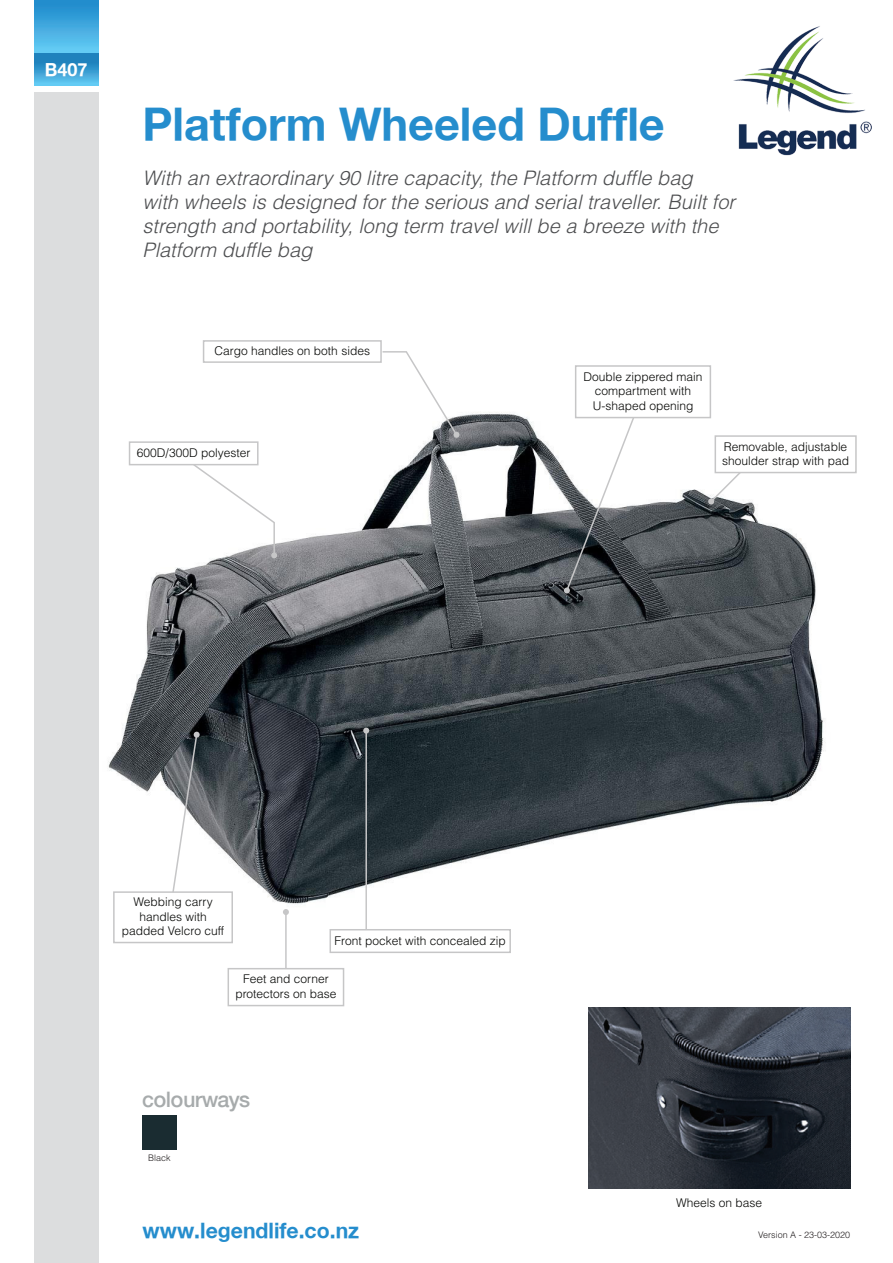
<style>
.page{position:relative;width:893px;height:1263px;background:#fff}
.page>*{position:absolute;margin:0;border:0;box-sizing:border-box;transform-origin:0 0}
.t1{font:700 45px "Helvetica Neue";color:#258dcd}
.t2{font:500 21.75px "Helvetica";color:#a7abac}
.t3{font:700 21.15px "Helvetica Neue";color:#258dcd}
.t4{font:italic 300 19.95px/24px "Helvetica LT Std";color:#4d4e50}
.t5{font:700 18px "Helvetica Neue";color:#fff}
.t6{font:300 12px/14.4px "Helvetica LT Std";color:#060705;text-align:center}
.t7{font:300 9px "Helvetica LT Std";color:#231f20}
</style>
<div class="page">
<div style="left:34px;top:0;width:64px;height:54px;background:linear-gradient(to bottom,#1c87c9,#67cdf5)"></div>
<svg style="left:34px;top:54px;width:64px;height:31px"></svg>
<div style="left:34px;top:93px;width:64px;height:1170px;background:#dcddde"></div>
<img style="left:733px;top:26px;width:139px;height:130px">
<img style="left:108px;top:341px;width:723px;height:667px">
<img style="left:588px;top:1008px;width:262px;height:180px">
<div style="left:113px;top:891px;width:120px;height:52px;border:2px solid #c6c6c7"></div>
<svg style="left:171px;top:732px;width:29px;height:162px"></svg>
<div style="left:228px;top:968px;width:116px;height:38px;border:2px solid #c6c6c7"></div>
<hr style="left:285px;top:912px;width:2px;height:57px;background:#c6c6c7">
<svg style="left:283px;top:909px;width:6px;height:6px"></svg>
<div style="left:129px;top:441px;width:130px;height:24px;border:2px solid #c6c6c7"></div>
<svg style="left:192px;top:462px;width:85px;height:96px"></svg>
<div style="left:203px;top:340px;width:179px;height:23px;border:2px solid #c6c6c7"></div>
<svg style="left:381px;top:350px;width:78px;height:88px"></svg>
<div style="left:142px;top:1115px;width:35px;height:34px;background:#1a2c31"></div>
<div style="left:575px;top:365px;width:136px;height:53px;border:2px solid #c6c6c7"></div>
<svg style="left:564px;top:416px;width:71px;height:177px"></svg>
<div style="left:715px;top:435px;width:142px;height:38px;border:2px solid #c6c6c7"></div>
<svg style="left:708px;top:470px;width:34px;height:35px"></svg>
<div style="left:329px;top:929px;width:182px;height:24px;border:2px solid #c6c6c7"></div>
<hr style="left:365px;top:731px;width:2px;height:199px;background:#c6c6c7">
<svg style="left:363px;top:728px;width:6px;height:6px"></svg>
<h3 class="t5" style="left:45px;top:58px;width:44px">B407</h3>
<h1 class="t1" style="left:142px;top:96px;width:524px">Platform Wheeled Duffle</h1>
<h3 class="t4" style="left:142px;top:166px;width:594px">With an extraordinary 90 litre capacity, the Platform duffle bag<br>with wheels is designed for the serious and serial traveller. Built for strength and portability, long term travel will be a breeze with the Platform duffle bag</h3>
<p class="t6" style="left:215px;top:343px;width:157px">Cargo handles on both sides</p>
<p class="t6" style="left:137px;top:445px;width:115px">600D/300D polyester</p>
<p class="t6" style="left:583px;top:369px;width:121px">Double zippered main compartment with<br>U-shaped opening</p>
<p class="t6" style="left:722px;top:439px;width:128px;text-align:left">Removable, adjustable shoulder strap with pad</p>
<p class="t6" style="left:122px;top:895px;width:104px">Webbing carry handles with padded Velcro cuff</p>
<p class="t6" style="left:335px;top:933px;width:173px">Front pocket with concealed zip</p>
<p class="t6" style="left:235px;top:972px;width:103px">Feet and corner protectors on base</p>
<h2 class="t2" style="left:142px;top:1087px;width:109px">colourways</h2>
<p class="t7" style="left:148px;top:1152px;width:24px">Black</p>
<h3 class="t3" style="left:142px;top:1217px;width:218px">www.legendlife.co.nz</h3>
<p class="t6" style="left:676px;top:1195px;width:88px">Wheels on base</p>
<p class="t7" style="left:758px;top:1229px;width:94px">Version A - 23-03-2020</p>
</div>
